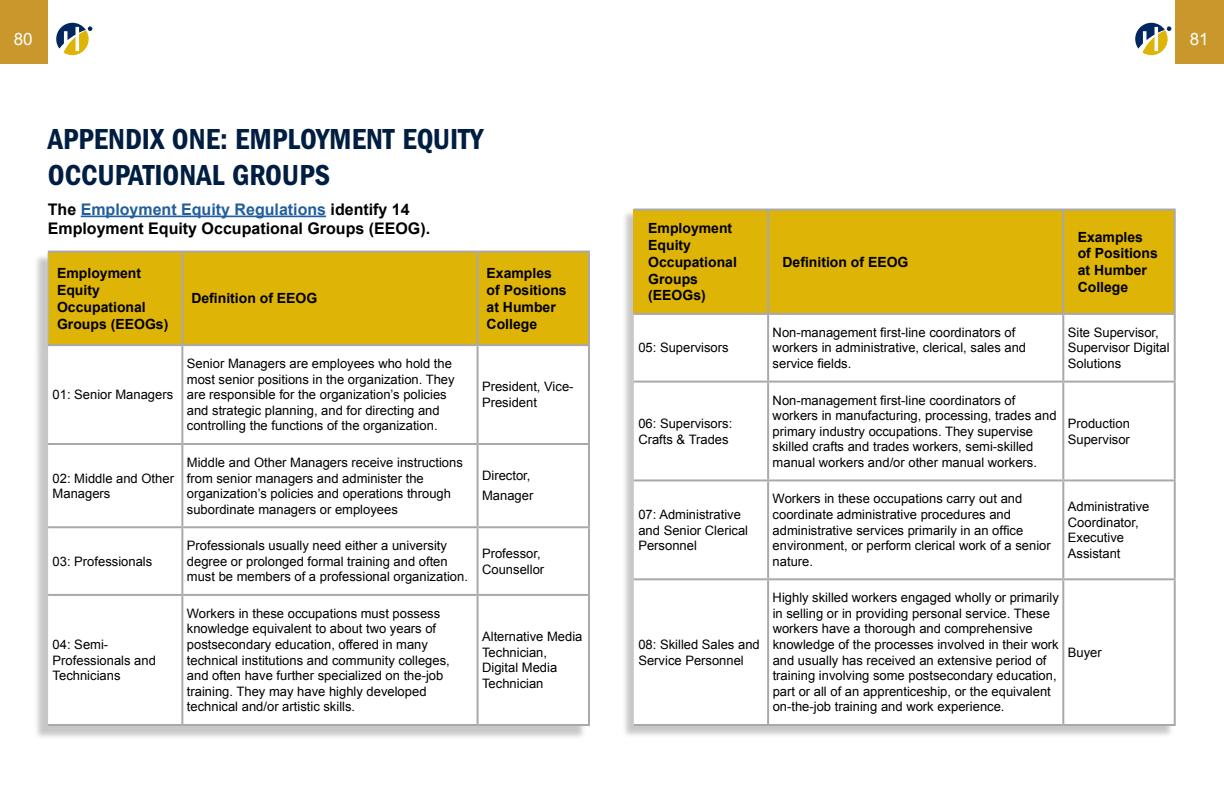
<style>
.page{position:relative;width:1224px;height:792px;background:#fff}
.page>*{position:absolute;margin:0;border:0;box-sizing:border-box;transform-origin:0 0}
.t1{font:600 condensed 30px/36px "Franklin Gothic";color:#001e42}
.t2{font:17px "Arial";color:#fff}
.t3{font:700 16px/19.2px "Arial";color:#000}
.t4{font:700 14px/16.8px "Arial";color:#000}
.t5{font:13px/15.6px "Arial";color:#000}
.s1{color:#215e9e}
</style>
<div class="page">
<div style="left:1176px;top:0;width:48px;height:64px;background:#c9972c"></div>
<svg style="left:1135px;top:23px;width:36px;height:32px"></svg>
<div style="left:0;top:0;width:48px;height:64px;background:#c9972c"></div>
<svg style="left:56px;top:23px;width:36px;height:32px"></svg>
<div style="left:33px;top:253px;width:554px;height:487px;background:#000;opacity:.22"></div>
<div style="left:48px;top:252px;width:134px;height:93px;background:#deb407"></div>
<div style="left:183px;top:253px;width:405px;height:91px;background:#deb407"></div>
<svg style="left:48px;top:346px;width:540px;height:378px"></svg>
<hr style="left:48px;top:253px;width:1px;height:91px;background:#b1b4b6">
<hr style="left:48px;top:251px;width:134px;height:2px;background:#a7a9ac">
<hr style="left:182px;top:251px;width:296px;height:2px;background:#a7a9ac">
<hr style="left:181px;top:253px;width:2px;height:91px;background:#a7a9ac">
<hr style="left:478px;top:251px;width:112px;height:2px;background:#a7a9ac">
<hr style="left:477px;top:253px;width:2px;height:91px;background:#a7a9ac">
<hr style="left:588px;top:253px;width:2px;height:91px;background:#a7a9ac">
<hr style="left:48px;top:344px;width:134px;height:2px;background:#a7a9ac">
<hr style="left:182px;top:344px;width:296px;height:2px;background:#a7a9ac">
<hr style="left:181px;top:346px;width:2px;height:97px;background:#a7a9ac">
<hr style="left:478px;top:344px;width:112px;height:2px;background:#a7a9ac">
<hr style="left:477px;top:346px;width:2px;height:97px;background:#a7a9ac">
<hr style="left:588px;top:346px;width:2px;height:97px;background:#a7a9ac">
<hr style="left:48px;top:443px;width:134px;height:2px;background:#a7a9ac">
<hr style="left:182px;top:443px;width:296px;height:2px;background:#a7a9ac">
<hr style="left:181px;top:445px;width:2px;height:81px;background:#a7a9ac">
<hr style="left:478px;top:443px;width:112px;height:2px;background:#a7a9ac">
<hr style="left:477px;top:445px;width:2px;height:81px;background:#a7a9ac">
<hr style="left:588px;top:445px;width:2px;height:81px;background:#a7a9ac">
<hr style="left:48px;top:526px;width:134px;height:2px;background:#a7a9ac">
<hr style="left:182px;top:526px;width:296px;height:2px;background:#a7a9ac">
<hr style="left:181px;top:528px;width:2px;height:66px;background:#a7a9ac">
<hr style="left:478px;top:526px;width:112px;height:2px;background:#a7a9ac">
<hr style="left:477px;top:528px;width:2px;height:66px;background:#a7a9ac">
<hr style="left:588px;top:528px;width:2px;height:66px;background:#a7a9ac">
<hr style="left:48px;top:594px;width:134px;height:2px;background:#a7a9ac">
<hr style="left:182px;top:594px;width:296px;height:2px;background:#a7a9ac">
<hr style="left:181px;top:596px;width:2px;height:128px;background:#a7a9ac">
<hr style="left:478px;top:594px;width:112px;height:2px;background:#a7a9ac">
<hr style="left:477px;top:596px;width:2px;height:128px;background:#a7a9ac">
<hr style="left:588px;top:596px;width:2px;height:128px;background:#a7a9ac">
<hr style="left:48px;top:724px;width:134px;height:2px;background:#a7a9ac">
<hr style="left:182px;top:724px;width:296px;height:2px;background:#a7a9ac">
<hr style="left:478px;top:724px;width:112px;height:2px;background:#a7a9ac">
<hr style="left:81px;top:216px;width:245px;height:1px;background:#215e9e">
<div style="left:621px;top:210px;width:553px;height:528px;background:#000;opacity:.22"></div>
<div style="left:634px;top:210px;width:134px;height:104px;background:#deb407"></div>
<div style="left:769px;top:211px;width:405px;height:102px;background:#deb407"></div>
<svg style="left:634px;top:315px;width:540px;height:409px"></svg>
<hr style="left:634px;top:209px;width:134px;height:2px;background:#a7a9ac">
<hr style="left:768px;top:209px;width:295px;height:2px;background:#a7a9ac">
<hr style="left:767px;top:211px;width:2px;height:102px;background:#a7a9ac">
<hr style="left:1063px;top:209px;width:113px;height:2px;background:#a7a9ac">
<hr style="left:1062px;top:211px;width:2px;height:102px;background:#a7a9ac">
<hr style="left:1174px;top:211px;width:2px;height:102px;background:#a7a9ac">
<hr style="left:634px;top:313px;width:134px;height:2px;background:#a7a9ac">
<hr style="left:768px;top:313px;width:295px;height:2px;background:#a7a9ac">
<hr style="left:767px;top:315px;width:2px;height:66px;background:#a7a9ac">
<hr style="left:1063px;top:313px;width:113px;height:2px;background:#a7a9ac">
<hr style="left:1062px;top:315px;width:2px;height:66px;background:#a7a9ac">
<hr style="left:1174px;top:315px;width:2px;height:66px;background:#a7a9ac">
<hr style="left:634px;top:381px;width:134px;height:2px;background:#a7a9ac">
<hr style="left:768px;top:381px;width:295px;height:2px;background:#a7a9ac">
<hr style="left:767px;top:383px;width:2px;height:96px;background:#a7a9ac">
<hr style="left:1063px;top:381px;width:113px;height:2px;background:#a7a9ac">
<hr style="left:1062px;top:383px;width:2px;height:96px;background:#a7a9ac">
<hr style="left:1174px;top:383px;width:2px;height:96px;background:#a7a9ac">
<hr style="left:634px;top:479px;width:134px;height:2px;background:#a7a9ac">
<hr style="left:768px;top:479px;width:295px;height:2px;background:#a7a9ac">
<hr style="left:767px;top:481px;width:2px;height:97px;background:#a7a9ac">
<hr style="left:1063px;top:479px;width:113px;height:2px;background:#a7a9ac">
<hr style="left:1062px;top:481px;width:2px;height:97px;background:#a7a9ac">
<hr style="left:1174px;top:481px;width:2px;height:97px;background:#a7a9ac">
<hr style="left:634px;top:578px;width:134px;height:2px;background:#a7a9ac">
<hr style="left:768px;top:578px;width:295px;height:2px;background:#a7a9ac">
<hr style="left:767px;top:580px;width:2px;height:144px;background:#a7a9ac">
<hr style="left:1063px;top:578px;width:113px;height:2px;background:#a7a9ac">
<hr style="left:1062px;top:580px;width:2px;height:144px;background:#a7a9ac">
<hr style="left:1174px;top:580px;width:2px;height:144px;background:#a7a9ac">
<hr style="left:634px;top:724px;width:134px;height:2px;background:#a7a9ac">
<hr style="left:768px;top:724px;width:295px;height:2px;background:#a7a9ac">
<hr style="left:1063px;top:724px;width:113px;height:2px;background:#a7a9ac">
<h2 class="t2" style="left:14px;top:28px;width:20px">80</h2>
<h2 class="t2" style="left:1190px;top:28px;width:20px">81</h2>
<h1 class="t1" style="left:48px;top:121px;width:437px">APPENDIX ONE: EMPLOYMENT EQUITY<br>OCCUPATIONAL GROUPS</h1>
<p class="t3" style="left:48px;top:200px;width:384px">The <span class="s1">Employment Equity Regulations</span> identify 14<br>Employment Equity Occupational Groups (EEOG).</p>
<p class="t4" style="left:57px;top:265px;width:113px">Employment<br>Equity<br>Occupational<br>Groups (EEOGs)</p>
<p class="t4" style="left:487px;top:265px;width:82px">Examples of Positions at Humber<br>College</p>
<p class="t4" style="left:191px;top:291px;width:128px">Definition of EEOG</p>
<p class="t5" style="left:53px;top:387px;width:122px">01: Senior Managers</p>
<p class="t5" style="left:53px;top:470px;width:123px">02: Middle and Other<br>Managers</p>
<p class="t5" style="left:53px;top:554px;width:101px">03: Professionals</p>
<p class="t5" style="left:53px;top:637px;width:105px">04: Semi-<br>Professionals and<br>Technicians</p>
<p class="t5" style="left:187px;top:356px;width:269px">Senior Managers are employees who hold the most senior positions in the organization. They are responsible for the organization’s policies and strategic planning, and for directing and controlling the functions of the organization.</p>
<p class="t5" style="left:187px;top:455px;width:277px">Middle and Other Managers receive instructions from senior managers and administer the organization’s policies and operations through subordinate managers or employees</p>
<p class="t5" style="left:482px;top:379px;width:93px">President, Vice-<br>President</p>
<p class="t5" style="left:482px;top:466px;width:53px;line-height:20.1px">Director,<br>Manager</p>
<p class="t5" style="left:187px;top:538px;width:283px">Professionals usually need either a university degree or prolonged formal training and often must be members of a professional organization.</p>
<p class="t5" style="left:482px;top:546px;width:64px">Professor,<br>Counsellor</p>
<p class="t5" style="left:187px;top:606px;width:264px">Workers in these occupations must possess knowledge equivalent to about two years of postsecondary education, offered in many technical institutions and community colleges, and often have further specialized on the-job training. They may have highly developed technical and/or artistic skills.</p>
<p class="t5" style="left:482px;top:629px;width:102px">Alternative Media<br>Technician,<br>Digital Media<br>Technician</p>
<p class="t4" style="left:648px;top:220px;width:90px">Employment<br>Equity<br>Occupational<br>Groups (EEOGs)</p>
<p class="t5" style="left:638px;top:340px;width:92px">05: Supervisors</p>
<p class="t5" style="left:638px;top:416px;width:95px">06: Supervisors:<br>Crafts &amp; Trades</p>
<p class="t5" style="left:638px;top:507px;width:111px">07: Administrative and Senior Clerical<br>Personnel</p>
<p class="t5" style="left:638px;top:637px;width:123px">08: Skilled Sales and<br>Service Personnel</p>
<p class="t4" style="left:783px;top:254px;width:128px">Definition of EEOG</p>
<p class="t4" style="left:1078px;top:229px;width:82px">Examples of Positions at Humber<br>College</p>
<p class="t5" style="left:773px;top:325px;width:255px">Non-management first-line coordinators of workers in administrative, clerical, sales and service fields.</p>
<p class="t5" style="left:1068px;top:325px;width:103px">Site Supervisor,<br>Supervisor Digital<br>Solutions</p>
<p class="t5" style="left:773px;top:392px;width:285px">Non-management first-line coordinators of workers in manufacturing, processing, trades and primary industry occupations. They supervise skilled crafts and trades workers, semi-skilled manual workers and/or other manual workers.</p>
<p class="t5" style="left:1068px;top:416px;width:64px">Production<br>Supervisor</p>
<p class="t5" style="left:773px;top:491px;width:280px">Workers in these occupations carry out and coordinate administrative procedures and administrative services primarily in an office environment, or perform clerical work of a senior nature.</p>
<p class="t5" style="left:1068px;top:499px;width:83px">Administrative<br>Coordinator,<br>Executive<br>Assistant</p>
<p class="t5" style="left:773px;top:590px;width:288px">Highly skilled workers engaged wholly or primarily in selling or in providing personal service. These workers have a thorough and comprehensive knowledge of the processes involved in their work and usually has received an extensive period of training involving some postsecondary education, part or all of an apprenticeship, or the equivalent on-the-job training and work experience.</p>
<p class="t5" style="left:1068px;top:645px;width:35px">Buyer</p>
</div>
